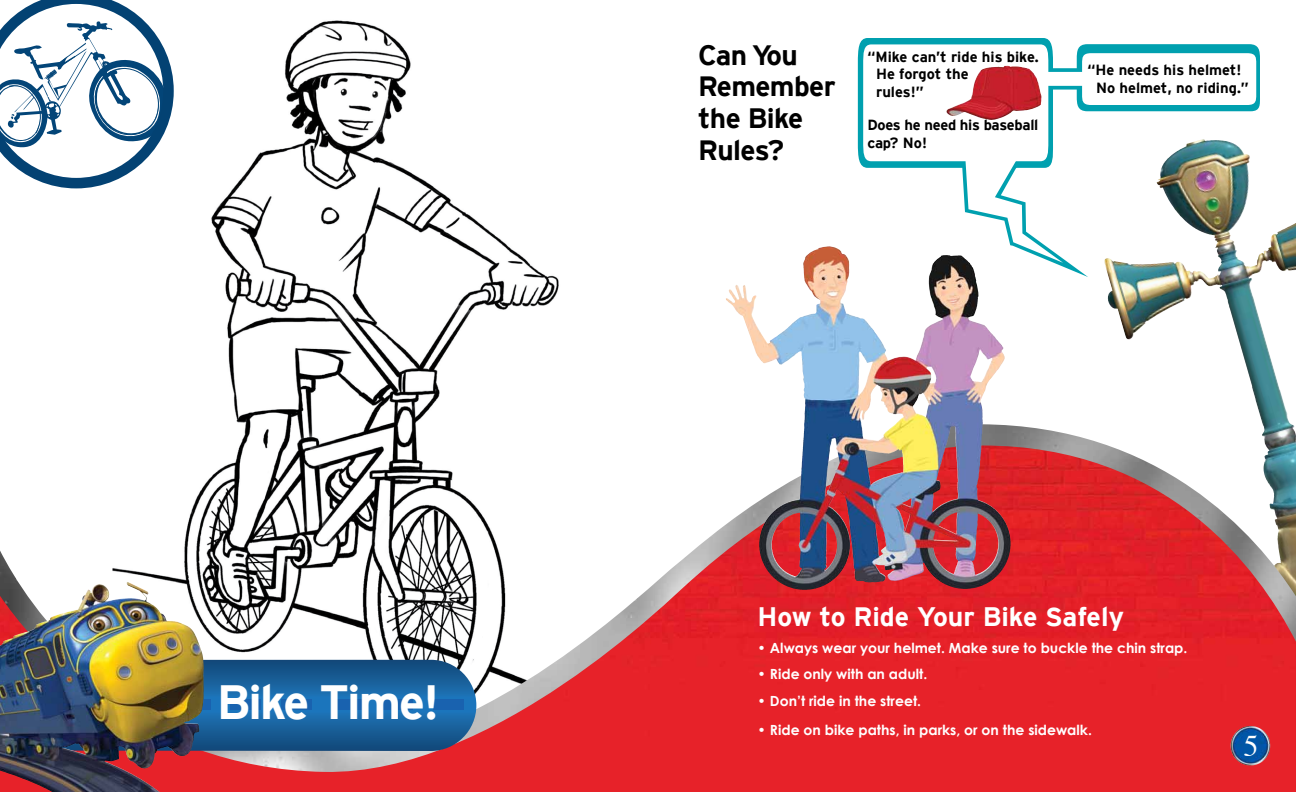
<style>
.page{position:relative;width:1296px;height:792px;background:#fff}
.page>*{position:absolute;margin:0;border:0;box-sizing:border-box;transform-origin:0 0}
.t1{font:700 48px "Interstate Mono";letter-spacing:-.045em;color:#fff}
.t2{font:30px "Times";color:#fff}
.t3{font:700 28px/31.6px "Interstate Mono";letter-spacing:-.02em;color:#000}
.t4{font:700 26.7px "Interstate Mono";color:#fff}
.t5{font:700 14.7px/17.7px "Interstate Mono";color:#000}
.t6{font:700 14.7px/17.7px "Interstate Mono";letter-spacing:-.02em;color:#000}
.t7{font:700 14px "Century Gothic";color:#fff}
</style>
<div class="page">
<div style="left:649px;top:773px;width:647px;height:19px;background:#e72229"></div>
<img style="left:0;top:773px;width:649px;height:19px">
<svg style="left:726px;top:56px;width:570px;height:368px"></svg>
<img style="left:211px;top:20px;width:348px;height:404px">
<img style="left:0;top:424px;width:1296px;height:349px">
<svg style="left:0;top:0;width:174px;height:189px"></svg>
<img style="left:1236px;top:726px;width:15px;height:6px">
<svg style="left:858px;top:38px;width:403px;height:239px"></svg>
<img style="left:795px;top:246px;width:32px;height:75px">
<img style="left:0;top:660px;width:476px;height:91px">
<svg style="left:29px;top:699px;width:30px;height:11px"></svg>
<div style="left:231px;top:699px;width:30px;height:11px;background:#1962af"></div>
<svg style="left:129px;top:699px;width:31px;height:11px"></svg>
<div style="left:331px;top:699px;width:31px;height:11px;background:#1962af"></div>
<svg style="left:80px;top:699px;width:30px;height:11px"></svg>
<div style="left:282px;top:699px;width:30px;height:11px;background:#1962af"></div>
<svg style="left:0;top:699px;width:9px;height:11px"></svg>
<svg style="left:180px;top:699px;width:31px;height:11px"></svg>
<div style="left:382px;top:699px;width:30px;height:11px;background:#1962af"></div>
<div style="left:433px;top:699px;width:30px;height:11px;background:#1962af"></div>
<img style="left:82px;top:582px;width:64px;height:20px">
<img style="left:946px;top:66px;width:60px;height:49px">
<h1 class="t1" style="left:217px;top:675px;width:224px">Bike Time!</h1>
<h3 class="t3" style="left:698px;top:39px;width:139px">Can You<br>Remember the Bike<br>Rules?</h3>
<p class="t5" style="left:876px;top:48px;width:165px;text-indent:-9px">“Mike can’t ride his bike.<br>He forgot the<br>rules!”</p>
<p class="t6" style="left:868px;top:116px;width:172px">Does he need his baseball cap? No!</p>
<p class="t5" style="left:1088px;top:61px;width:163px;text-align:center">“He needs his helmet!<br>No helmet, no riding.”</p>
<h3 class="t4" style="left:758px;top:602px;width:368px">How to Ride Your Bike Safely</h3>
<p class="t7" style="left:758px;top:639px;width:431px">• Always wear your helmet. Make sure to buckle the chin strap.</p>
<p class="t7" style="left:758px;top:665px;width:171px">• Ride only with an adult.</p>
<p class="t7" style="left:758px;top:692px;width:165px">• Don’t ride in the street.</p>
<p class="t7" style="left:758px;top:721px;width:336px">• Ride on bike paths, in parks, or on the sidewalk.</p>
<h2 class="t2" style="left:1243px;top:717px;width:16px">5</h2>
</div>
